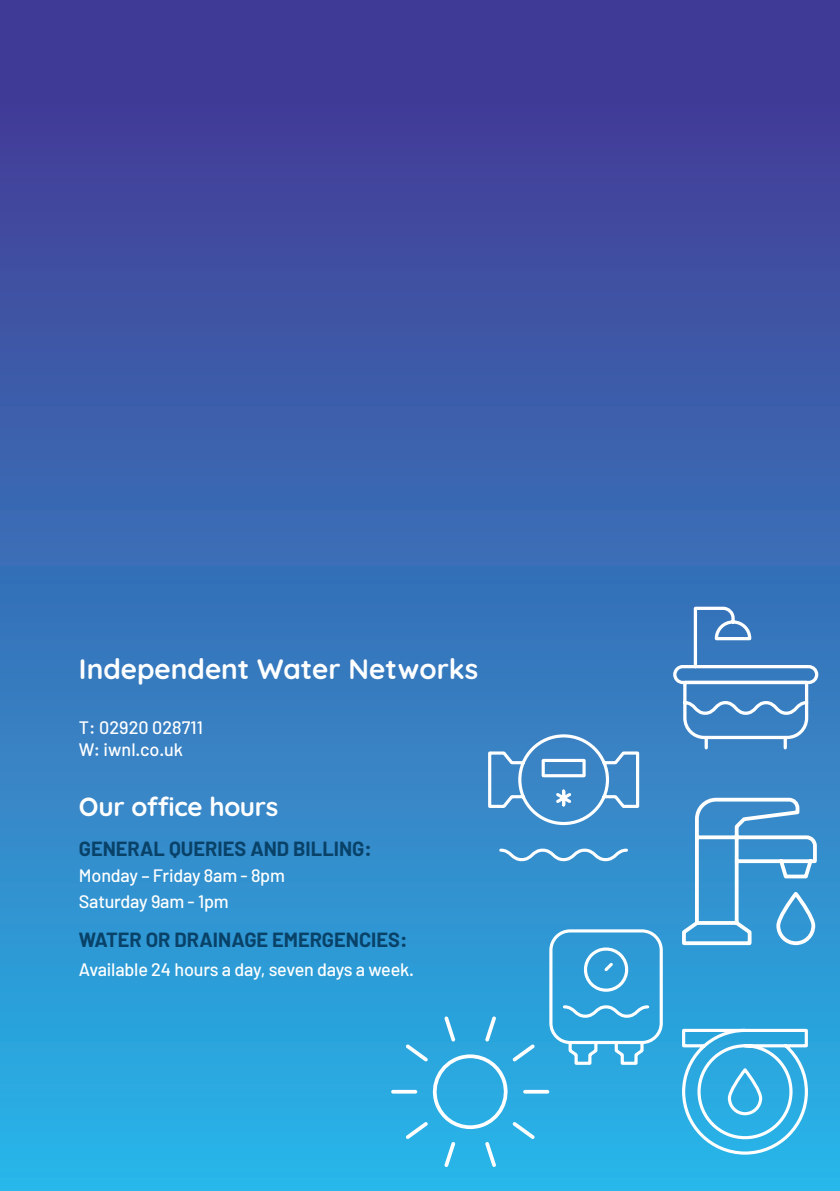
<style>
.page{position:relative;width:840px;height:1191px;background:#fff}
.page>*{position:absolute;margin:0;border:0;box-sizing:border-box;transform-origin:0 0}
.t1{font:700 28px "Quicksand";color:#fff}
.t2{font:700 26px "Quicksand";letter-spacing:-.015em;color:#fff}
.t3{font:700 20px "Barlow";color:#094269}
.t4{font:500 18px/26px "Barlow";letter-spacing:-.01em;color:#fff}
</style>
<div class="page">
<div style="left:0;top:0;width:839px;height:1191px;background:linear-gradient(to bottom,#45318f,#2ab4e6)"></div>
<svg style="left:679px;top:796px;width:139px;height:151px;background:#55a2d6"></svg>
<svg style="left:671px;top:605px;width:148px;height:143px;background:#518bc7"></svg>
<svg style="left:391px;top:927px;width:273px;height:240px;background:#38abdf"></svg>
<svg style="left:486px;top:732px;width:154px;height:130px;background:#5296ce"></svg>
<svg style="left:680px;top:1027px;width:129px;height:129px;background:#50b9e6"></svg>
<p class="t1" style="left:79px;top:646px;width:400px">Independent Water Networks</p>
<p class="t4" style="left:79px;top:714px;width:125px">T: 02920 028711</p>
<p class="t4" style="left:79px;top:736px;width:105px">W: iwnl.co.uk</p>
<p class="t2" style="left:79px;top:785px;width:201px">Our office hours</p>
<p class="t3" style="left:79px;top:836px;width:294px">GENERAL QUERIES AND BILLING:</p>
<p class="t4" style="left:79px;top:862px;width:207px">Monday – Friday 8am - 8pm<br>Saturday 9am - 1pm</p>
<p class="t3" style="left:79px;top:927px;width:329px">WATER OR DRAINAGE EMERGENCIES:</p>
<p class="t4" style="left:79px;top:956px;width:336px">Available 24 hours a day, seven days a week.</p>
</div>
